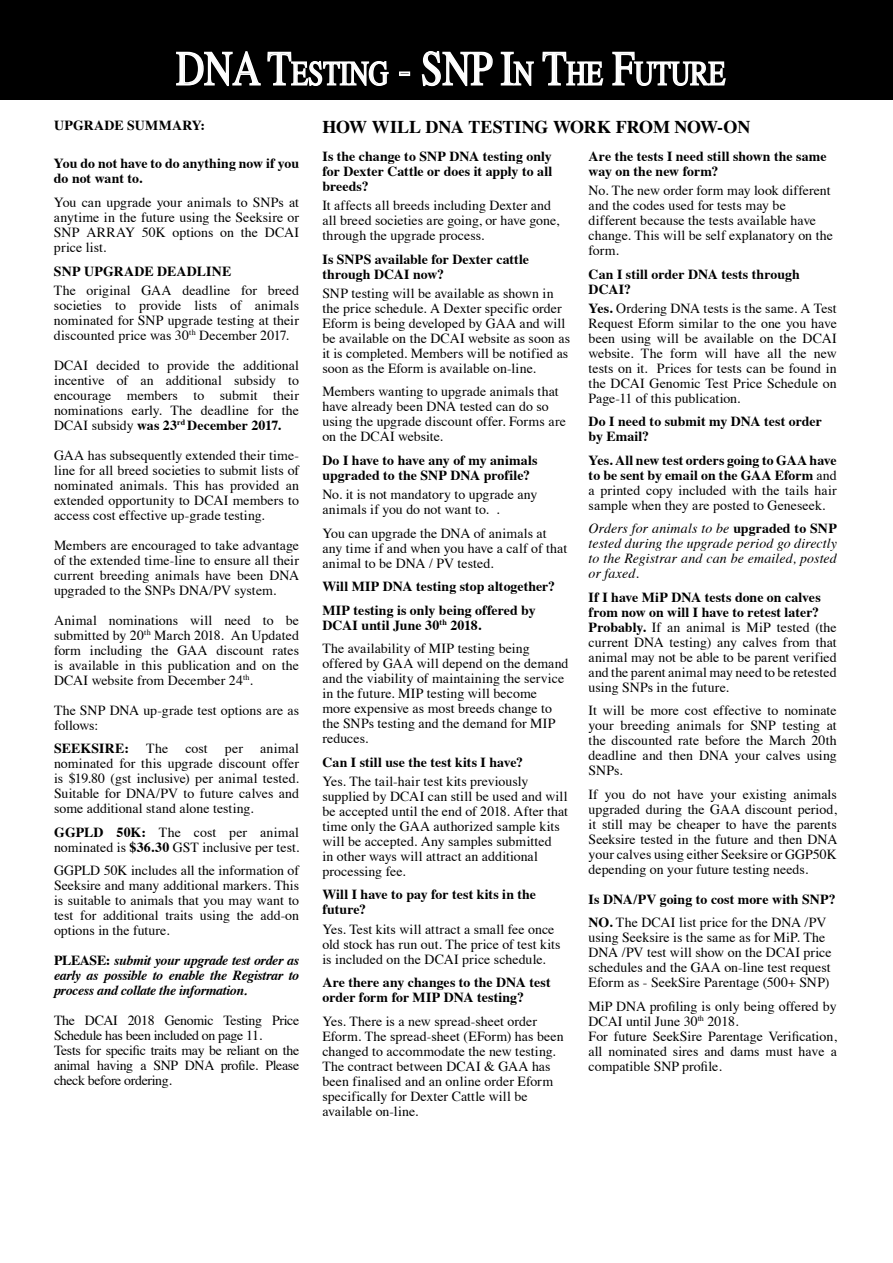
<style>
.page{position:relative;width:893px;height:1263px;background:#fff}
.page>*{position:absolute;margin:0;border:0;box-sizing:border-box;transform-origin:0 0}
.t1{font:48.75px "Times";color:#fff;scale:.8 1}
.t2{font:34.2px "Times";color:#fff;scale:.8 1}
.t3{font:700 18px "Times";letter-spacing:-.015em;color:#000}
.t4{font:13.8px/15px "Times";color:#000}
.t5{font:700 13.8px/15px "Times";letter-spacing:.005em;color:#000}
.t6{font:13.8px/15px "Times";letter-spacing:-.025em;color:#000}
.t7{font:italic 13.8px/15px "Times";letter-spacing:.005em;color:#000;text-align:justify}
.t8{font:italic 700 13.8px/15px "Times";letter-spacing:-.025em;color:#000;text-align:justify}
.t9{font:700 13.8px "Times";letter-spacing:.025em;color:#000}
.s1{font-size:48.75px}
.s2{font-weight:700}
.s3{font-style:normal}
.s4{font-weight:700;font-style:normal}
.s5{font-weight:400}
</style>
<div class="page">
<div style="left:0;top:0;width:893px;height:99px;background:#000"></div>
<div style="left:175px;top:52px;width:718px;height:97px;background:#000;opacity:.25"></div>
<svg style="left:175px;top:51px;width:214px;height:36px"></svg>
<div style="left:399px;top:71px;width:11px;height:5px;border:2px solid #fff"></div>
<svg style="left:421px;top:51px;width:72px;height:36px"></svg>
<svg style="left:500px;top:51px;width:35px;height:36px"></svg>
<svg style="left:542px;top:51px;width:62px;height:35px"></svg>
<svg style="left:611px;top:51px;width:116px;height:36px"></svg>
<h1 class="t1" style="left:176px;top:23px;width:36px">DNA</h1>
<h2 class="t2" style="left:268px;top:41px;width:574px"><span class="s1">T</span>ESTING <span class="s1">- SNP I</span>N <span class="s1">T</span>HE <span class="s1">F</span>UTURE</h2>
<p class="t9" style="left:54px;top:112px;width:153px">UPGRADE summary:</p>
<p class="t5" style="left:54px;top:155px;width:247px">You do not have to do anything now if you do not want to.</p>
<p class="t4" style="left:54px;top:194px;width:247px;text-align:justify">You can upgrade your animals to SNPs at anytime in the future using the Seeksire or SNP ARRAY 50K options on the DCAI price list.</p>
<p class="t5" style="left:54px;top:262px;width:179px">SNP UPGRADE DEADLINE</p>
<p class="t4" style="left:54px;top:281px;width:247px;text-align:justify">The original GAA deadline for breed societies to provide lists of animals nominated for SNP upgrade testing at their discounted price was 30<sup>th</sup> December 2017.</p>
<p class="t4" style="left:54px;top:356px;width:247px;text-align:justify">DCAI decided to provide the additional incentive of an additional subsidy to encourage members to submit their nominations early. The deadline for the DCAI subsidy <span class="s2">was 23</span><sup>rd</sup> <span class="s2">December 2017.</span></p>
<p class="t4" style="left:54px;top:446px;width:247px;text-align:justify">GAA has subsequently extended their time&shy;line for all breed societies to submit lists of nominated animals. This has provided an extended opportunity to DCAI members to access cost effective up-grade testing.</p>
<p class="t4" style="left:54px;top:536px;width:247px;text-align:justify">Members are encouraged to take advantage of the extended time-line to ensure all their current breeding animals have been DNA upgraded to the SNPs DNA/PV system.</p>
<p class="t4" style="left:54px;top:611px;width:247px;text-align:justify">Animal nominations will need to be submitted by 20<sup>th</sup> March 2018. An Updated form including the GAA discount rates is available in this publication and on the DCAI website from December 24<sup>th</sup>.</p>
<p class="t4" style="left:54px;top:701px;width:247px">The SNP DNA up-grade test options are as follows:</p>
<p class="t5" style="left:54px;top:740px;width:47px">Seeksire</p>
<p class="t4" style="left:54px;top:740px;width:247px;text-align:justify;text-indent:70px"><span class="s2">:</span> The cost per animal nominated for this upgrade discount offer is $19.80 (gst inclusive) per animal tested.<br>Suitable for DNA/PV to future calves and some additional stand alone testing.</p>
<p class="t4" style="left:54px;top:823px;width:247px"><span class="s2">GGPLD 50K:</span> The cost per animal nominated is <span class="s2">$36.30</span> GST inclusive per test.</p>
<p class="t4" style="left:54px;top:862px;width:247px;text-align:justify">GGPLD 50K includes all the information of Seeksire and many additional markers. This is suitable to animals that you may want to test for additional traits using the add-on options in the future.</p>
<p class="t8" style="left:54px;top:952px;width:247px"><span class="s3">PLEASE:</span> submit your upgrade test order as early as possible to enable the Registrar to process and collate the information.</p>
<p class="t6" style="left:54px;top:1012px;width:247px">The DCAI 2018 Genomic Testing Price Schedule has been included on page 11.<br>Tests for specific traits may be reliant on the animal having a SNP DNA profile. Please check before ordering.</p>
<h3 class="t3" style="left:322px;top:110px;width:429px">HOW WILL DNA TESTING WORK FROM NOW-ON</h3>
<p class="t5" style="left:322px;top:147px;width:231px;text-align:justify">Is the change to SNP DNA testing only for Dexter Cattle or does it apply to all breeds?</p>
<p class="t4" style="left:322px;top:197px;width:238px">It affects all breeds including Dexter and all breed societies are going, or have gone, through the upgrade process.</p>
<p class="t5" style="left:322px;top:250px;width:208px">Is SNPS available for Dexter cattle through DCAI now?</p>
<p class="t4" style="left:322px;top:284px;width:249px">SNP testing will be available as shown in the price schedule. A Dexter specific order Eform is being developed by GAA and will be available on the DCAI website as soon as it is completed. Members will be notified as soon as the Eform is available on-line.</p>
<p class="t4" style="left:322px;top:383px;width:245px">Members wanting to upgrade animals that have already been DNA tested can do so using the upgrade discount offer. Forms are on the DCAI website.</p>
<p class="t5" style="left:322px;top:451px;width:217px">Do I have to have any of my animals upgraded to the SNP DNA profile?</p>
<p class="t4" style="left:322px;top:486px;width:217px">No. it is not mandatory to upgrade any animals if you do not want to. .</p>
<p class="t4" style="left:322px;top:524px;width:246px">You can upgrade the DNA of animals at any time if and when you have a calf of that animal to be DNA / PV tested.</p>
<p class="t5" style="left:322px;top:573px;width:234px;line-height:23.5px">Will MIP DNA testing stop altogether?<br>MIP testing is only being offered by</p>
<p class="t4" style="left:322px;top:612px;width:209px;line-height:23.5px"><span class="s2">DCAI until June 30</span><sup>th</sup> <span class="s2">2018.<br></span>The availability of MIP testing being</p>
<p class="t4" style="left:322px;top:655px;width:248px">offered by GAA will depend on the demand and the viability of maintaining the service in the future. MIP testing will become more expensive as most breeds change to the SNPs testing and the demand for MIP reduces.</p>
<p class="t5" style="left:322px;top:753px;width:202px">Can I still use the test kits I have?</p>
<p class="t4" style="left:322px;top:772px;width:247px">Yes. The tail-hair test kits previously supplied by DCAI can still be used and will be accepted until the end of 2018. After that time only the GAA authorized sample kits will be accepted. Any samples submitted<br>in other ways will attract an additional processing fee.</p>
<p class="t5" style="left:322px;top:886px;width:215px">Will I have to pay for test kits in the future?</p>
<p class="t4" style="left:322px;top:920px;width:240px">Yes. Test kits will attract a small fee once old stock has run out. The price of test kits is included on the DCAI price schedule.</p>
<p class="t5" style="left:322px;top:973px;width:230px">Are there any changes to the DNA test order form for MIP DNA testing?</p>
<p class="t4" style="left:322px;top:1012px;width:243px">Yes. There is a new spread-sheet order Eform. The spread-sheet (EForm) has been changed to accommodate the new testing.<br>The contract between DCAI &amp; GAA has been finalised and an online order Eform specifically for Dexter Cattle will be available on-line.</p>
<p class="t5" style="left:589px;top:147px;width:240px">Are the tests I need still shown the same way on the new form?</p>
<p class="t4" style="left:589px;top:182px;width:246px">No. The new order form may look different and the codes used for tests may be different because the tests available have change. This will be self explanatory on the form.</p>
<p class="t5" style="left:589px;top:265px;width:213px">Can I still order DNA tests through<br>DCAI?</p>
<p class="t4" style="left:589px;top:299px;width:250px;text-align:justify"><span class="s2">Yes.</span> Ordering DNA tests is the same. A Test Request Eform similar to the one you have been using will be available on the DCAI website. The form will have all the new tests on it. Prices for tests can be found in the DCAI Genomic Test Price Schedule on Page-11 of this publication.</p>
<p class="t5" style="left:589px;top:413px;width:235px">Do I need to submit my DNA test order by Email?</p>
<p class="t4" style="left:589px;top:451px;width:250px;text-align:justify"><span class="s2">Yes. All new test orders going to GAA have to be sent by email on the GAA Eform</span> and a printed copy included with the tails hair sample when they are posted to Geneseek.</p>
<p class="t7" style="left:589px;top:520px;width:250px">Orders for animals to be <span class="s4">upgraded to SNP </span>tested during the upgrade period go directly to the Registrar and can be emailed, posted or faxed.</p>
<p class="t4" style="left:589px;top:588px;width:250px"><span class="s2">If I have MiP DNA tests done on calves from now on will I have to retest later?<br>Probably.</span> If an animal is MiP tested (the current DNA testing) any calves from that animal may not be able to be parent verified and the parent animal may need to be retested using SNPs in the future.</p>
<p class="t4" style="left:589px;top:702px;width:250px;text-align:justify">It will be more cost effective to nominate your breeding animals for SNP testing at the discounted rate before the March 20th deadline and then DNA your calves using SNPs.</p>
<p class="t4" style="left:589px;top:785px;width:250px;text-align:justify">If you do not have your existing animals upgraded during the GAA discount period, it still may be cheaper to have the parents Seeksire tested in the future and then DNA your calves using either Seeksire or GGP50K depending on your future testing needs.</p>
<p class="t5" style="left:589px;top:886px;width:249px;line-height:23.5px">Is DNA/PV going to cost more with SNP?<br>NO. <span class="s5">The DCAI list price for the DNA /PV</span></p>
<p class="t4" style="left:589px;top:929px;width:245px">using Seeksire is the same as for MiP. The DNA /PV test will show on the DCAI price schedules and the GAA on-line test request Eform as - SeekSire Parentage (500+ SNP)</p>
<p class="t4" style="left:589px;top:997px;width:250px">MiP DNA profiling is only being offered by DCAI until June 30<sup>th</sup> 2018.<br>For future SeekSire Parentage Verification, all nominated sires and dams must have a compatible SNP profile.</p>
</div>
